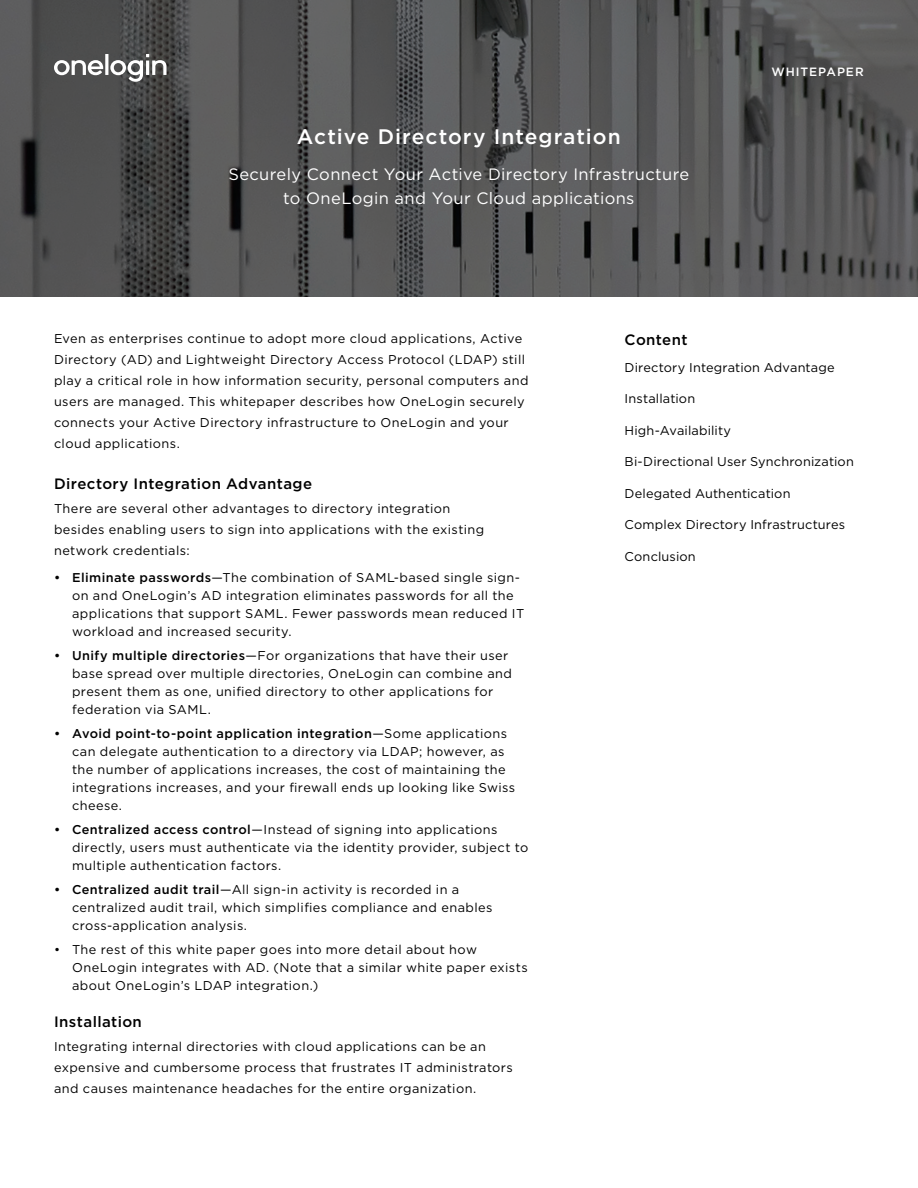
<style>
.page{position:relative;width:918px;height:1188px;background:#fff}
.page>*{position:absolute;margin:0;border:0;box-sizing:border-box;transform-origin:0 0}
.t1{font:500 21px "Gotham";letter-spacing:.045em;color:#fff}
.t2{font:16.5px/24px "Gotham";letter-spacing:.02em;color:#fff;text-align:center}
._04_Subhead_Level_2{font:500 15px "Gotham";letter-spacing:.025em;color:#000}
._05_Body_Copy{font:12.75px/18px "Gotham";letter-spacing:.035em;color:#000}
._09_TOC_Link_Text{font:12.75px "Gotham";letter-spacing:.015em;color:#000}
.t3{font:500 12px "Gotham";letter-spacing:.08em;color:#fff}
.s1{font-weight:500}
</style>
<div class="page">
<svg style="left:0;top:0;width:918px;height:297px;background:#535354"></svg>
<svg style="left:54px;top:54px;width:113px;height:28px"></svg>
<h1 class="t1" style="left:297px;top:123px;width:325px">Active Directory Integration</h1>
<p class="t2" style="left:228px;top:162px;width:462px">Securely Connect Your Active Directory Infrastructure to OneLogin and Your Cloud applications</p>
<p class="t3" style="left:771px;top:64px;width:94px">WHITEPAPER</p>
<p class="_05_Body_Copy" style="left:54px;top:328px;width:476px;line-height:21px">Even as enterprises continue to adopt more cloud applications, Active Directory (AD) and Lightweight Directory Access Protocol (LDAP) still play a critical role in how information security, personal computers and users are managed. This whitepaper describes how OneLogin securely connects your Active Directory infrastructure to OneLogin and your cloud applications.</p>
<p class="_04_Subhead_Level_2" style="left:54px;top:474px;width:260px">Directory Integration Advantage</p>
<p class="_05_Body_Copy" style="left:54px;top:497px;width:432px;line-height:21px">There are several other advantages to directory integration besides enabling users to sign into applications with the existing network credentials:</p>
<p class="_05_Body_Copy" style="left:72px;top:568px;width:454px;text-indent:-18px"><span class="s1">• Eliminate passwords</span>—The combination of SAML-based single sign&shy;on and OneLogin’s AD integration eliminates passwords for all the applications that support SAML. Fewer passwords mean reduced IT workload and increased security.</p>
<p class="_05_Body_Copy" style="left:72px;top:646px;width:442px;text-indent:-18px"><span class="s1">• Unify multiple directories</span>—For organizations that have their user base spread over multiple directories, OneLogin can combine and present them as one, unified directory to other applications for federation via SAML.</p>
<p class="_05_Body_Copy" style="left:72px;top:724px;width:445px;text-indent:-18px"><span class="s1">• Avoid point-to-point application integration</span>—Some applications can delegate authentication to a directory via LDAP; however, as the number of applications increases, the cost of maintaining the integrations increases, and your firewall ends up looking like Swiss cheese.</p>
<p class="_05_Body_Copy" style="left:72px;top:820px;width:458px;text-indent:-18px"><span class="s1">• Centralized access control</span>—Instead of signing into applications directly, users must authenticate via the identity provider, subject to multiple authentication factors.</p>
<p class="_05_Body_Copy" style="left:72px;top:880px;width:422px;text-indent:-18px"><span class="s1">• Centralized audit trail</span>—All sign-in activity is recorded in a centralized audit trail, which simplifies compliance and enables cross-application analysis.</p>
<p class="_05_Body_Copy" style="left:72px;top:940px;width:457px;text-indent:-18px">• The rest of this white paper goes into more detail about how<br>OneLogin integrates with AD. (Note that a similar white paper exists about OneLogin’s LDAP integration.)</p>
<p class="_04_Subhead_Level_2" style="left:54px;top:1012px;width:89px">Installation</p>
<p class="_05_Body_Copy" style="left:54px;top:1036px;width:460px;line-height:21px">Integrating internal directories with cloud applications can be an expensive and cumbersome process that frustrates IT administrators and causes maintenance headaches for the entire organization.</p>
<p class="_04_Subhead_Level_2" style="left:625px;top:330px;width:65px">Content</p>
<p class="_09_TOC_Link_Text" style="left:625px;top:359px;width:212px">Directory Integration Advantage</p>
<p class="_09_TOC_Link_Text" style="left:625px;top:391px;width:72px">Installation</p>
<p class="_09_TOC_Link_Text" style="left:625px;top:422px;width:108px">High-Availability</p>
<p class="_09_TOC_Link_Text" style="left:625px;top:454px;width:231px">Bi-Directional User Synchronization</p>
<p class="_09_TOC_Link_Text" style="left:625px;top:485px;width:167px">Delegated Authentication</p>
<p class="_09_TOC_Link_Text" style="left:625px;top:517px;width:222px">Complex Directory Infrastructures</p>
<p class="_09_TOC_Link_Text" style="left:625px;top:548px;width:73px">Conclusion</p>
</div>
